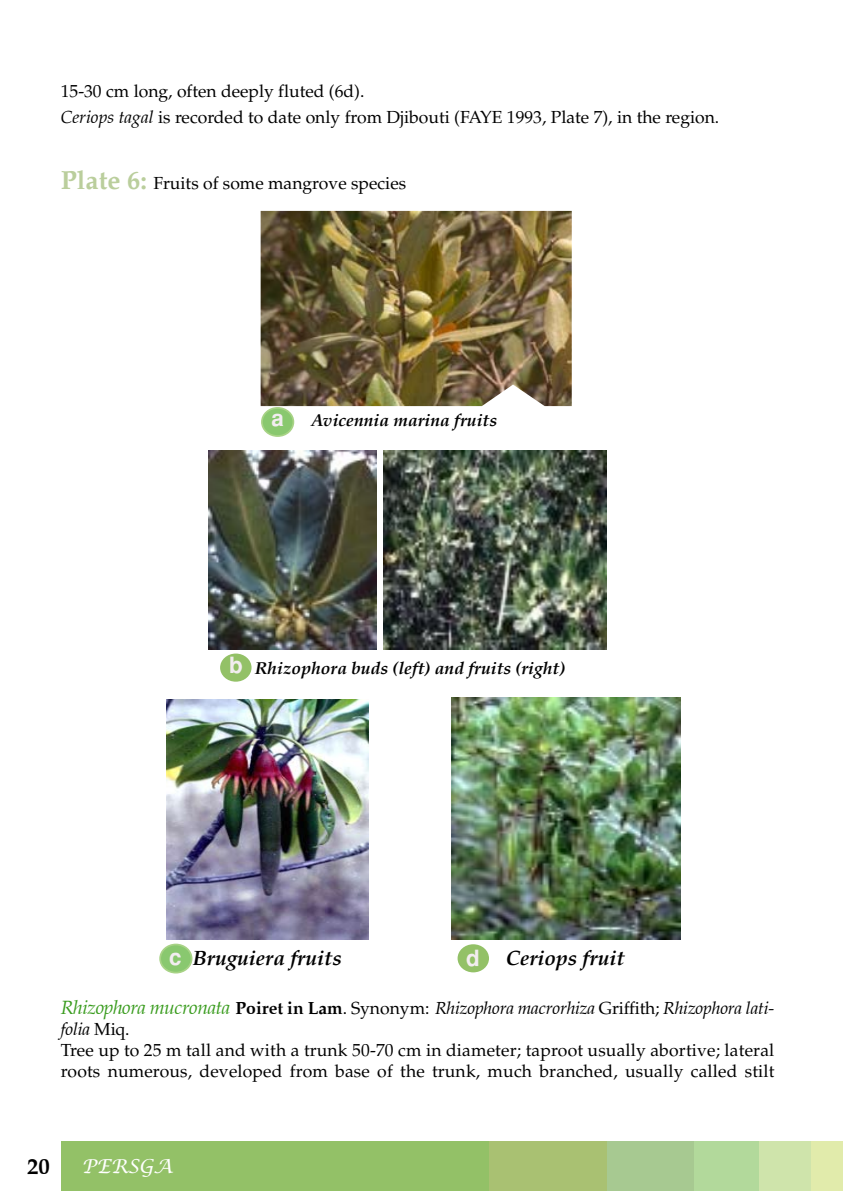
<style>
.page{position:relative;width:844px;height:1191px;background:#fff}
.page>*{position:absolute;margin:0;border:0;box-sizing:border-box;transform-origin:0 0}
.t1{font:700 31.5px "Win Soft Pro";color:#f2edf1}
.t2{font:700 31.5px "Win Soft Pro";color:#f2edef}
.t3{font:700 22.75px "Palatino";color:#000}
.t4{font:21px "Palatino Bold Italic Os F";color:#000}
.t5{font:italic 19.25px "Lucida Calligraphy";color:#fff}
.t6{font:17.5px/21px "Palatino";letter-spacing:.01em;color:#000}
.t7{font:17.5px "Palatino Bold Italic Os F";color:#000}
.s1{font-style:italic}
.s2{font-family:"Palatino LT";font-weight:700;font-size:26.25px;color:#bace9c}
.s3{font-style:italic;font-size:19.25px;color:#3a9c1f}
.s4{font-weight:700}
</style>
<div class="page">
<img style="left:166px;top:699px;width:202px;height:240px">
<img style="left:451px;top:697px;width:229px;height:242px">
<img style="left:260px;top:211px;width:311px;height:195px">
<img style="left:384px;top:451px;width:222px;height:198px">
<img style="left:209px;top:451px;width:167px;height:198px">
<div style="left:61px;top:1141px;width:781px;height:49px;background:#93c167"></div>
<div style="left:489px;top:1140px;width:118px;height:50px;background:#a9c172"></div>
<div style="left:607px;top:1141px;width:86px;height:49px;background:#a7c991"></div>
<div style="left:693px;top:1141px;width:66px;height:49px;background:#b2d99b"></div>
<div style="left:759px;top:1141px;width:53px;height:49px;background:#cfe4ab"></div>
<div style="left:811px;top:1141px;width:31px;height:49px;background:#e1ebab"></div>
<div style="left:160px;top:944px;width:31px;height:28px;background:#89c86f;border-radius:50%"></div>
<div style="left:159px;top:943px;width:33px;height:30px;border:2px solid #a8d386;border-radius:50%"></div>
<div style="left:457px;top:944px;width:32px;height:28px;background:#93c167;border-radius:50%"></div>
<div style="left:262px;top:408px;width:31px;height:28px;background:#89c86f;border-radius:50%"></div>
<div style="left:261px;top:407px;width:33px;height:30px;border:2px solid #a8d386;border-radius:50%"></div>
<div style="left:220px;top:653px;width:31px;height:28px;background:#93c167;border-radius:50%"></div>
<p class="t6" style="left:61px;top:78px;width:659px;line-height:25.9px">15-30 cm long, often deeply fluted (6d).<br><span class="s1">Ceriops tagal</span> is recorded to date only from Djibouti (FAYE 1993, Plate 7), in the region.</p>
<p class="t6" style="left:61px;top:172px;width:347px"><span class="s2">Plate 6:</span> Fruits of some mangrove species</p>
<h1 class="t1" style="left:271px;top:394px;width:14px">a</h1>
<p class="t7" style="left:311px;top:410px;width:187px">Avicennia marina fruits</p>
<h1 class="t2" style="left:229px;top:641px;width:15px">b</h1>
<p class="t7" style="left:254px;top:657px;width:312px">Rhizophora buds (left) and fruits (right)</p>
<h1 class="t1" style="left:169px;top:933px;width:14px">c</h1>
<h1 class="t2" style="left:466px;top:934px;width:15px">d</h1>
<p class="t4" style="left:193px;top:945px;width:150px">Bruguiera fruits</p>
<p class="t4" style="left:505px;top:945px;width:120px">Ceriops fruit</p>
<p class="t6" style="left:61px;top:998px;width:715px"><span class="s3">Rhizophora mucronata</span> <span class="s4">Poiret in Lam</span>. Synonym: <span class="s1">Rhizophora macrorhiza</span> Griffith; <span class="s1">Rhizophora lati&shy;folia</span> Miq.<br>Tree up to 25 m tall and with a trunk 50-70 cm in diameter; taproot usually abortive; lateral roots numerous, developed from base of the trunk, much branched, usually called stilt</p>
<h2 class="t3" style="left:27px;top:1153px;width:24px">20</h2>
<p class="t5" style="left:82px;top:1154px;width:92px">PERSGA</p>
</div>
